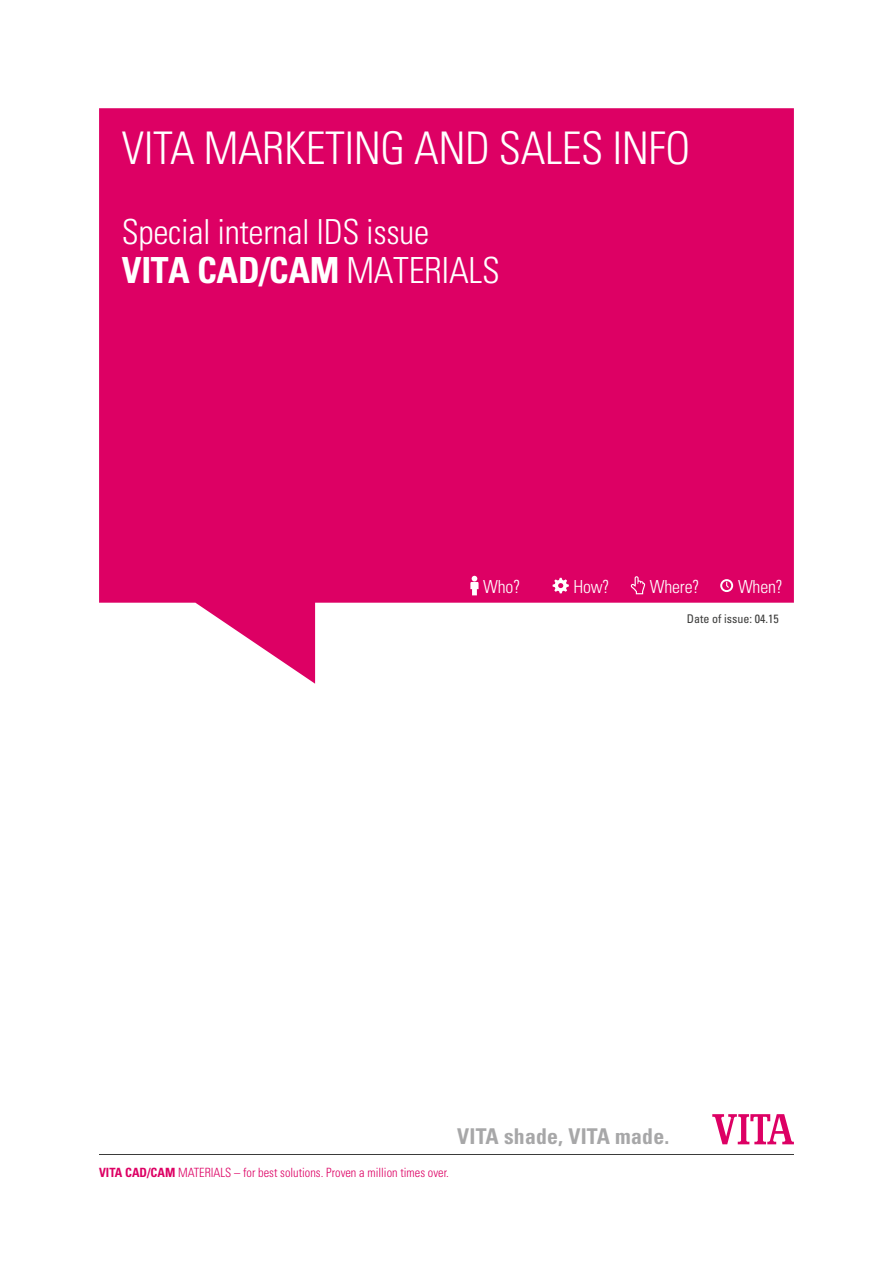
<style>
.page{position:relative;width:893px;height:1263px;background:#fff}
.page>*{position:absolute;margin:0;border:0;box-sizing:border-box;transform-origin:0 0}
.t1{font:300 condensed 45px "Univers";letter-spacing:-.01em;color:#fff}
.t2{font:700 condensed 36px "Univers";letter-spacing:-.01em;color:#fff}
.t3{font:300 condensed 34.5px "Univers";letter-spacing:-.01em;color:#fff}
.t4{font:700 condensed 21.75px "Univers";letter-spacing:.01em;color:#a7a7a8}
.t5{font:300 condensed 18px "Univers";letter-spacing:-.01em;color:#fff}
.t6{font:300 condensed 12.75px "Univers LT";color:#dd0064}
.t7{font:condensed 12px "Univers";color:#3b3b3a}
.s1{font-weight:300}
.s2{font-weight:700}
</style>
<div class="page">
<hr style="left:99px;top:1154px;width:695px;height:1px;background:#3b3b3a">
<svg style="left:712px;top:1114px;width:82px;height:30px"></svg>
<svg style="left:99px;top:108px;width:695px;height:576px;background:#e12178"></svg>
<svg style="left:553px;top:578px;width:16px;height:15px"></svg>
<svg style="left:470px;top:576px;width:9px;height:19px"></svg>
<svg style="left:630px;top:576px;width:15px;height:18px"></svg>
<svg style="left:720px;top:579px;width:13px;height:13px"></svg>
<h1 class="t1" style="left:122px;top:121px;width:570px">VITA MARKETING AND SALES INFO</h1>
<h3 class="t3" style="left:122px;top:211px;width:309px">Special internal IDS issue</h3>
<h2 class="t2" style="left:122px;top:248px;width:379px">VITA CAD/CAM <span class="s1">MATERIALS</span></h2>
<h3 class="t5" style="left:483px;top:576px;width:39px">Who?</h3>
<h3 class="t5" style="left:573px;top:576px;width:38px">How?</h3>
<h3 class="t5" style="left:650px;top:576px;width:51px">Where?</h3>
<h3 class="t5" style="left:738px;top:576px;width:46px">When?</h3>
<p class="t7" style="left:687px;top:611px;width:93px">Date of issue: 04.15</p>
<p class="t6" style="left:99px;top:1165px;width:351px"><span class="s2">VITA CAD/CAM</span> MATERIALS – for best solutions. Proven a million times over.</p>
<h3 class="t4" style="left:457px;top:1123px;width:214px">VITA shade, VITA made.</h3>
</div>
